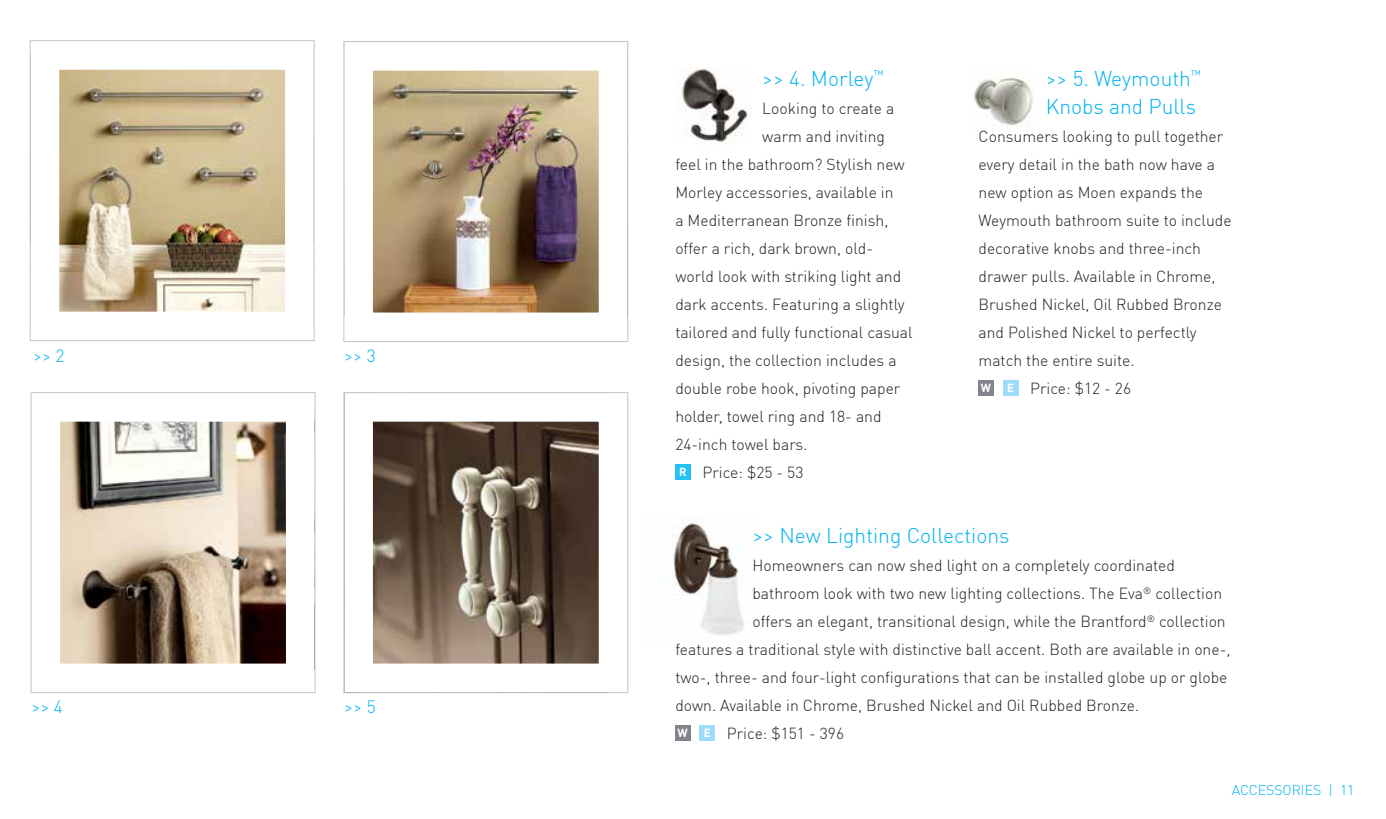
<style>
.page{position:relative;width:1386px;height:819px;background:#fff}
.page>*{position:absolute;margin:0;border:0;box-sizing:border-box;transform-origin:0 0}
.t1{font:300 21px/28px "DIN Offc";color:#00b3ef}
.t2{font:300 17.5px "DIN Offc";color:#00b3ef}
.t3{font:300 15.75px/28px "DIN Offc";color:#231f20}
.t4{font:300 14px "DIN Offc";color:#00b3ef}
.s1{font-weight:700;font-size:11.55px;color:#fff}
</style>
<div class="page">
<img style="left:663px;top:520px;width:81px;height:115px">
<img style="left:974px;top:78px;width:59px;height:47px">
<img style="left:681px;top:68px;width:67px;height:77px">
<div style="left:979px;top:381px;width:15px;height:15px;background:#81848a"></div>
<div style="left:1003px;top:381px;width:15px;height:15px;background:#9ddbf8"></div>
<div style="left:675px;top:725px;width:15px;height:15px;background:#81848a"></div>
<div style="left:700px;top:725px;width:15px;height:15px;background:#9ddbf8"></div>
<div style="left:675px;top:465px;width:15px;height:15px;background:#23c2f2"></div>
<svg style="left:30px;top:392px;width:286px;height:301px"></svg>
<img style="left:343px;top:41px;width:286px;height:301px">
<svg style="left:343px;top:392px;width:286px;height:301px"></svg>
<svg style="left:29px;top:40px;width:286px;height:302px"></svg>
<p class="t2" style="left:33px;top:345px;width:33px">&gt;&gt; 2</p>
<p class="t2" style="left:344px;top:345px;width:33px">&gt;&gt; 3</p>
<p class="t2" style="left:32px;top:696px;width:33px">&gt;&gt; 4</p>
<p class="t2" style="left:344px;top:696px;width:33px">&gt;&gt; 5</p>
<h1 class="t1" style="left:762px;top:64px;width:123px">&gt;&gt; 4. Morley<sup>™</sup></h1>
<p class="t3" style="left:762px;top:94px;width:134px">Looking to create a</p>
<p class="t3" style="left:762px;top:122px;width:124px">warm and inviting</p>
<p class="t3" style="left:675px;top:150px;width:231px">feel in the bathroom? Stylish new</p>
<p class="t3" style="left:675px;top:178px;width:220px">Morley accessories, available in</p>
<p class="t3" style="left:675px;top:206px;width:215px">a Mediterranean Bronze finish,</p>
<p class="t3" style="left:675px;top:234px;width:199px">offer a rich, dark brown, old-</p>
<p class="t3" style="left:675px;top:262px;width:227px">world look with striking light and</p>
<p class="t3" style="left:675px;top:290px;width:231px">dark accents. Featuring a slightly</p>
<p class="t3" style="left:675px;top:318px;width:239px">tailored and fully functional casual</p>
<p class="t3" style="left:675px;top:346px;width:223px">design, the collection includes a</p>
<p class="t3" style="left:675px;top:374px;width:226px">double robe hook, pivoting paper</p>
<p class="t3" style="left:675px;top:402px;width:208px">holder, towel ring and 18- and</p>
<p class="t3" style="left:675px;top:430px;width:134px">24-inch towel bars.</p>
<p class="t3" style="left:679px;top:458px;width:126px"><span class="s1">R</span> Price: $25 - 53</p>
<h1 class="t1" style="left:1046px;top:64px;width:157px">&gt;&gt; 5. Weymouth<sup>™<br></sup>Knobs and Pulls</h1>
<p class="t3" style="left:979px;top:122px;width:255px">Consumers looking to pull together every detail in the bath now have a new option as Moen expands the<br>Weymouth bathroom suite to include decorative knobs and three-inch drawer pulls. Available in Chrome,<br>Brushed Nickel, Oil Rubbed Bronze and Polished Nickel to perfectly match the entire suite.<br><span class="s1">W E</span> Price: $12 - 26</p>
<h1 class="t1" style="left:752px;top:521px;width:259px">&gt;&gt; New Lighting Collections</h1>
<p class="t3" style="left:752px;top:551px;width:424px">Homeowners can now shed light on a completely coordinated</p>
<p class="t3" style="left:752px;top:579px;width:471px">bathroom look with two new lighting collections. The Eva<sup>®</sup> collection</p>
<p class="t3" style="left:752px;top:607px;width:475px">offers an elegant, transitional design, while the Brantford<sup>®</sup> collection</p>
<p class="t3" style="left:675px;top:635px;width:557px">features a traditional style with distinctive ball accent. Both are available in one-,</p>
<p class="t3" style="left:675px;top:663px;width:554px">two-, three- and four-light configurations that can be installed globe up or globe</p>
<p class="t3" style="left:675px;top:691px;width:466px">down. Available in Chrome, Brushed Nickel and Oil Rubbed Bronze.</p>
<p class="t3" style="left:678px;top:719px;width:168px"><span class="s1">W E</span> Price: $151 - 396</p>
<p class="t4" style="left:1232px;top:782px;width:43px">Acc essori</p>
<p class="t4" style="left:1305px;top:782px;width:51px">es | 11</p>
</div>
